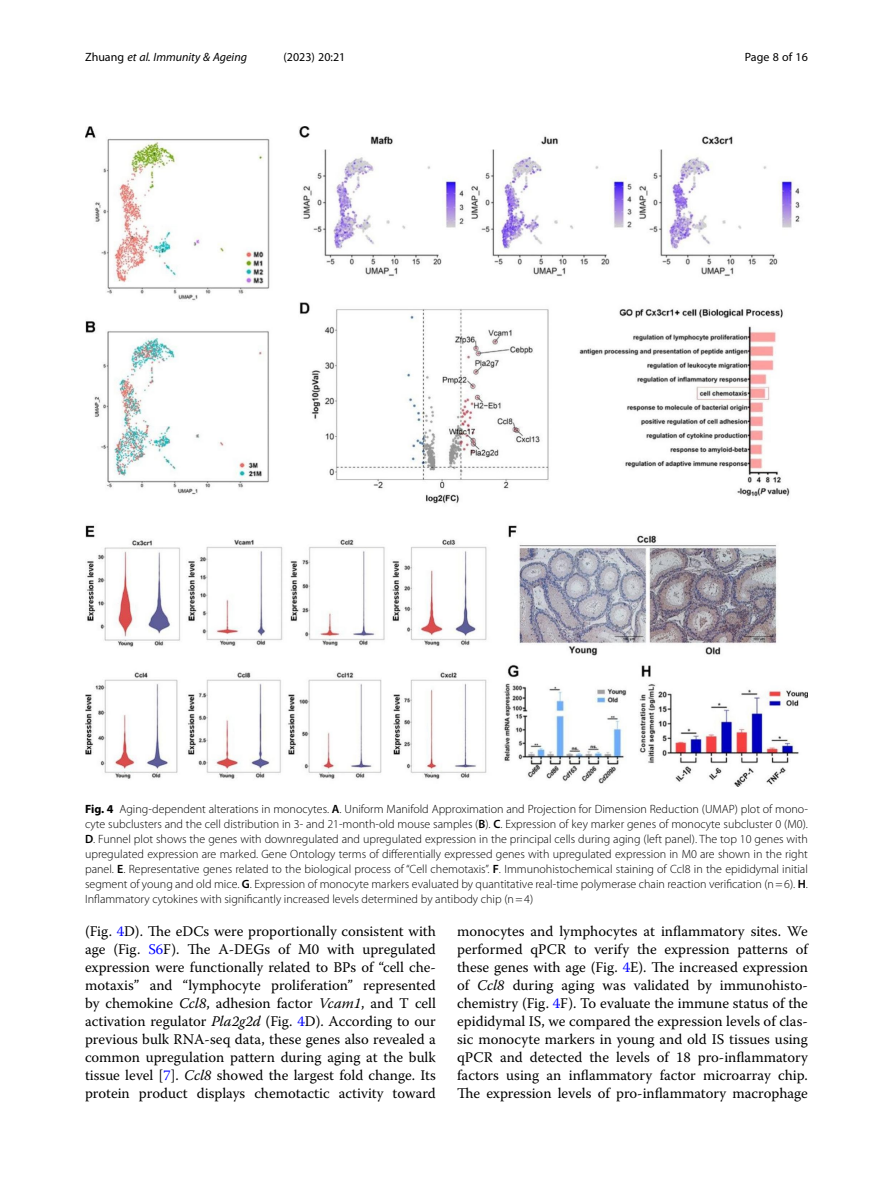
<style>
.page{position:relative;width:893px;height:1191px;background:#fff}
.page>*{position:absolute;margin:0;border:0;box-sizing:border-box;transform-origin:0 0}
.Body_Text_Indent{font:14.7px/18px "Warnock Pro";color:#000;text-align:justify}
.Figure_Caption{font:300 12px/15px "Myriad Pro";color:#000;text-align:justify}
.t1{font:italic 12px "Myriad Pro";color:#000}
.t2{font:12px "Myriad Pro";color:#000}
.s1{font-style:normal}
.s2{font-weight:700}
.s3{font-weight:600}
.s4{color:#00f}
.s5{font-style:italic}
</style>
<div class="page">
<img style="left:85px;top:126px;width:723px;height:660px">
<p class="t1" style="left:85px;top:50px;width:163px"><span class="s1">Zhuang</span> et al. Immunity &amp; Ageing</p>
<p class="t2" style="left:283px;top:50px;width:63px">(2023) 20:21</p>
<p class="t2" style="left:745px;top:50px;width:65px">Page 8 of 16</p>
<p class="Figure_Caption" style="left:85px;top:802px;width:724px"><span class="s2">Fig. 4</span> Aging-dependent alterations in monocytes. <span class="s3">A</span>. Uniform Manifold Approximation and Projection for Dimension Reduction (UMAP) plot of mono&shy;cyte subclusters and the cell distribution in 3- and 21-month-old mouse samples (<span class="s3">B</span>). <span class="s3">C</span>. Expression of key marker genes of monocyte subcluster 0 (M0).<br><span class="s3">D</span>. Funnel plot shows the genes with downregulated and upregulated expression in the principal cells during aging (left panel). The top 10 genes with upregulated expression are marked. Gene Ontology terms of differentially expressed genes with upregulated expression in M0 are shown in the right panel. <span class="s3">E</span>. Representative genes related to the biological process of “Cell chemotaxis”. <span class="s3">F</span>. Immunohistochemical staining of Ccl8 in the epididymal initial segment of young and old mice. <span class="s3">G</span>. Expression of monocyte markers evaluated by quantitative real-time polymerase chain reaction verification (n=6). <span class="s3">H</span>.<br>Inflammatory cytokines with significantly increased levels determined by antibody chip (n=4)</p>
<p class="Body_Text_Indent" style="left:85px;top:922px;width:352px">(Fig. <span class="s4">4</span>D). The eDCs were proportionally consistent with age (Fig. <span class="s4">S6</span>F). The A-DEGs of M0 with upregulated expression were functionally related to BPs of “cell che&shy;motaxis” and “lymphocyte proliferation” represented by chemokine <span class="s5">Ccl8</span>, adhesion factor <span class="s5">Vcam1</span>, and T cell activation regulator <span class="s5">Pla2g2d</span> (Fig. <span class="s4">4</span>D). According to our previous bulk RNA-seq data, these genes also revealed a common upregulation pattern during aging at the bulk tissue level [<span class="s4">7</span>]. <span class="s5">Ccl8</span> showed the largest fold change. Its protein product displays chemotactic activity toward</p>
<p class="Body_Text_Indent" style="left:457px;top:922px;width:352px">monocytes and lymphocytes at inflammatory sites. We performed qPCR to verify the expression patterns of these genes with age (Fig. <span class="s4">4</span>E). The increased expression of <span class="s5">Ccl8</span> during aging was validated by immunohisto&shy;chemistry (Fig. <span class="s4">4</span>F). To evaluate the immune status of the epididymal IS, we compared the expression levels of clas&shy;sic monocyte markers in young and old IS tissues using qPCR and detected the levels of 18 pro-inflammatory factors using an inflammatory factor microarray chip.<br>The expression levels of pro-inflammatory macrophage</p>
</div>
